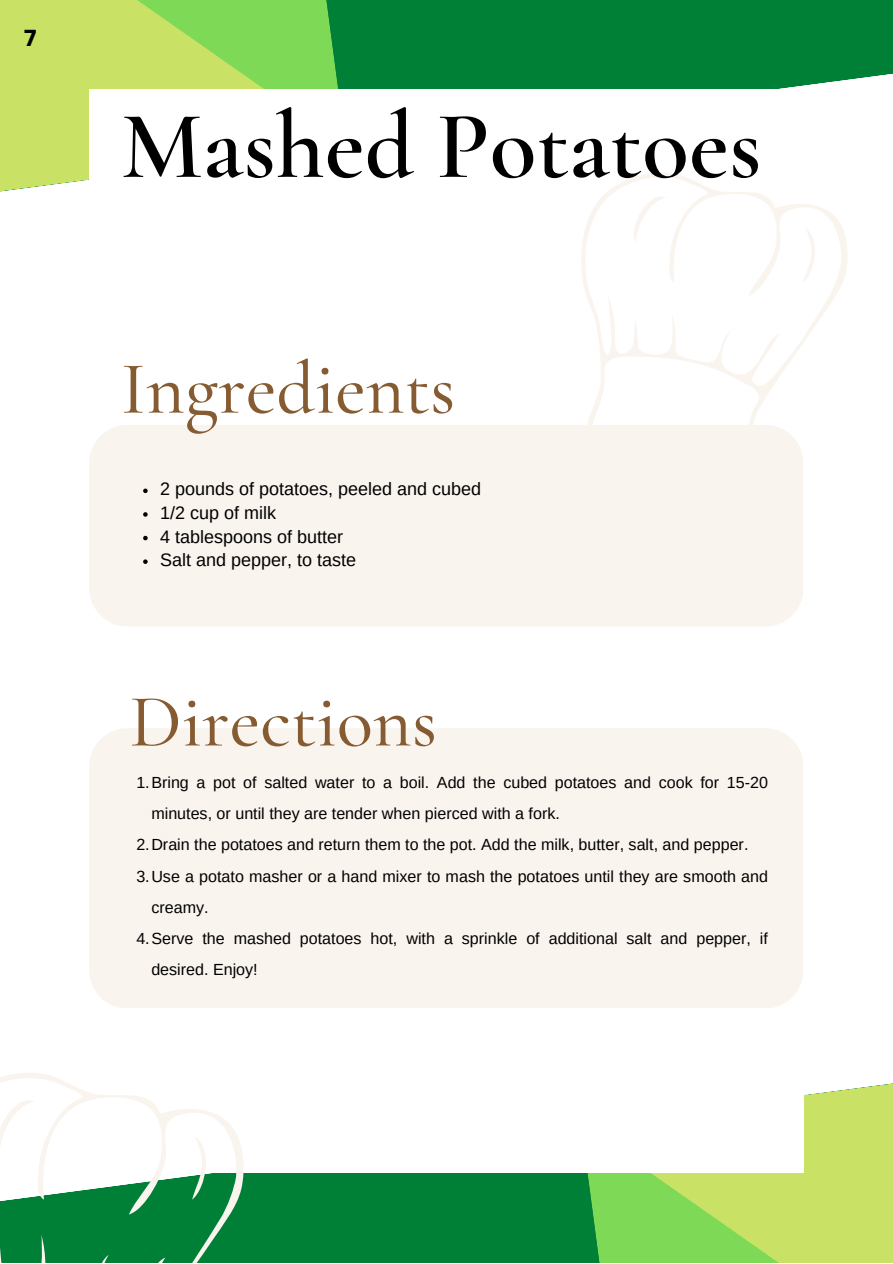
<style>
.page{position:relative;width:893px;height:1264px;background:#fff}
.page>*{position:absolute;margin:0;border:0;box-sizing:border-box;transform-origin:0 0}
.t1{font:600 96.45px "Cormorant Garamond";color:#000}
.t2{font:500 75px "Cormorant Garamond";color:#865b31}
.t3{font:700 23.1px "Garet";color:#000}
.t4{font:18px/23.5px "Arimo";color:#000}
.t5{font:16.05px "Arimo";color:#000}
</style>
<div class="page">
<div style="left:246px;top:1173px;width:335px;height:89px;background:#008037"></div>
<div style="left:345px;top:0;width:547px;height:89px;background:#008037"></div>
<svg style="left:581px;top:1083px;width:311px;height:179px;background:#addc63"></svg>
<svg style="left:0;top:0;width:345px;height:192px;background:#aedd61"></svg>
<div style="left:89px;top:89px;width:714px;height:1083px;background:#fff"></div>
<div style="left:89px;top:728px;width:714px;height:279px;background:#faf4ef;border-radius:38px"></div>
<div style="left:89px;top:425px;width:714px;height:201px;background:#faf4ef;border-radius:38px"></div>
<svg style="left:581px;top:172px;width:266px;height:285px"></svg>
<svg style="left:0;top:1073px;width:246px;height:189px"></svg>
<svg style="left:143px;top:488px;width:5px;height:5px"></svg>
<svg style="left:143px;top:512px;width:5px;height:4px"></svg>
<svg style="left:143px;top:536px;width:5px;height:4px"></svg>
<svg style="left:143px;top:559px;width:5px;height:5px"></svg>
<h3 class="t3" style="left:24px;top:21px;width:15px">7</h3>
<h1 class="t1" style="left:121px;top:88px;width:642px">Mashed Potatoes</h1>
<h2 class="t2" style="left:121px;top:343px;width:336px">Ingredients</h2>
<p class="t4" style="left:160px;top:477px;width:322px">2 pounds of potatoes, peeled and cubed<br>1/2 cup of milk<br>4 tablespoons of butter<br>Salt and pepper, to taste</p>
<h2 class="t2" style="left:130px;top:676px;width:309px">Directions</h2>
<p class="t5" style="left:136px;top:773px;width:633px">1.Bring a pot of salted water to a boil. Add the cubed potatoes and cook for 15-20</p>
<p class="t5" style="left:151px;top:804px;width:410px">minutes, or until they are tender when pierced with a fork.</p>
<p class="t5" style="left:136px;top:836px;width:613px">2.Drain the potatoes and return them to the pot. Add the milk, butter, salt, and pepper.</p>
<p class="t5" style="left:136px;top:867px;width:633px">3.Use a potato masher or a hand mixer to mash the potatoes until they are smooth and</p>
<p class="t5" style="left:151px;top:898px;width:59px">creamy.</p>
<p class="t5" style="left:136px;top:929px;width:633px">4.Serve the mashed potatoes hot, with a sprinkle of additional salt and pepper, if</p>
<p class="t5" style="left:151px;top:960px;width:108px">desired. Enjoy!</p>
</div>
